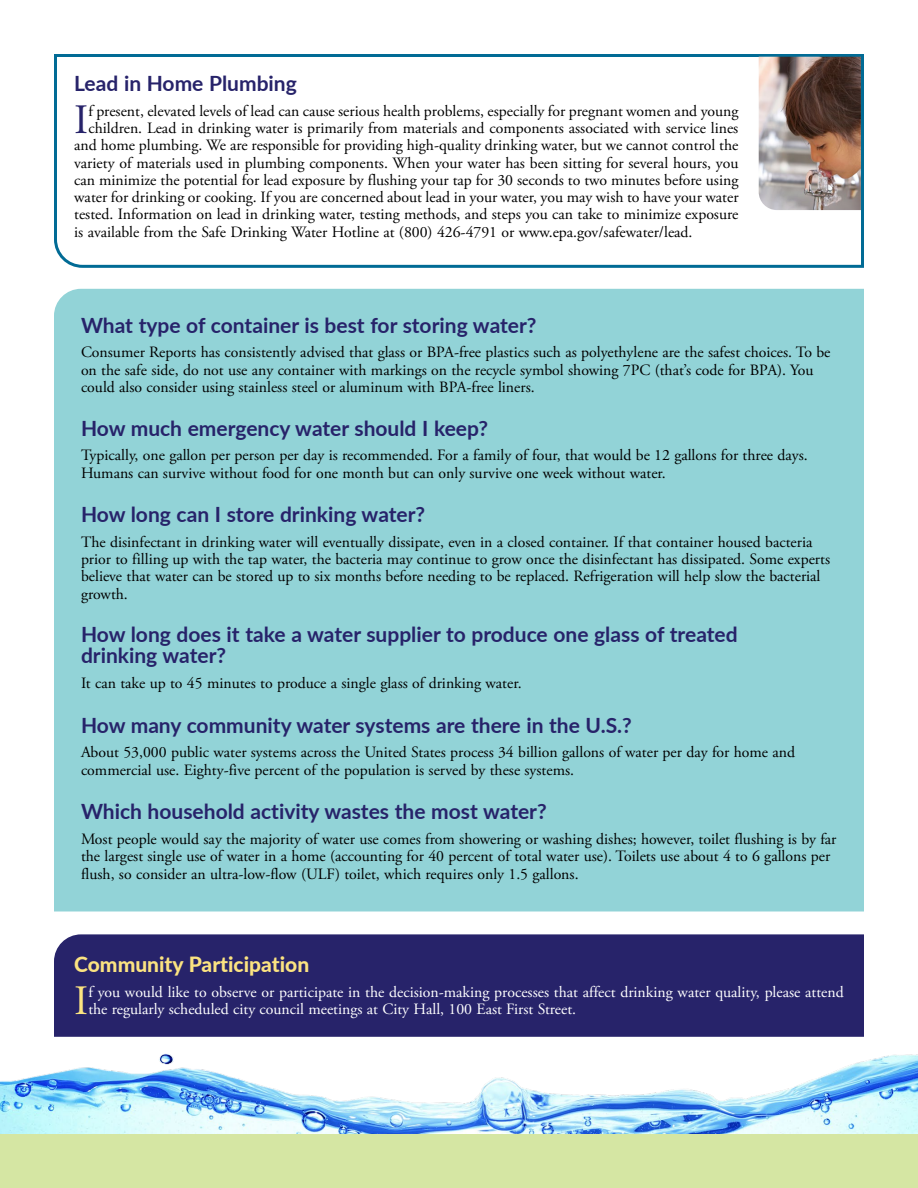
<style>
.page{position:relative;width:918px;height:1188px;background:#fff}
.page>*{position:absolute;margin:0;border:0;box-sizing:border-box;transform-origin:0 0}
.First_Paragraph_23_W{font:41.7px "Adobe Garamond Pro";color:#fbe381}
.First_Paragraph_23{font:41.7px "Adobe Garamond Pro";color:#27236a}
.Article_Head_23_Blue{font:700 21px/21px "Lato";color:#27236a}
.Article_Head_23_Gold{font:800 21px "Lato";color:#fbe381}
.Paragraphs_23{font:15.75px/17.2px "Adobe Garamond Pro";color:#000}
.First_Paragraph_23-2{font:15.75px "Adobe Garamond Pro";color:#000}
.First_Paragraph_23_W-2{font:15.75px/17.2px "Adobe Garamond Pro";color:#fff}
</style>
<div class="page">
<img style="left:0;top:1054px;width:918px;height:80px">
<div style="left:0;top:1134px;width:918px;height:54px;background:#d5e6a3"></div>
<div style="left:54px;top:934px;width:810px;height:103px;background:#27236a"></div>
<svg style="left:54px;top:54px;width:810px;height:214px"></svg>
<img style="left:759px;top:57px;width:102px;height:153px">
<div style="left:54px;top:289px;width:810px;height:622px;background:#92d3d7"></div>
<p class="Article_Head_23_Blue" style="left:74px;top:72px;width:224px">Lead in Home Plumbing</p>
<p class="First_Paragraph_23" style="left:74px;top:95px;width:16px">I</p>
<p class="First_Paragraph_23-2" style="left:88px;top:101px;width:652px">f present, elevated levels of lead can cause serious health problems, especially for pregnant women and young</p>
<p class="First_Paragraph_23-2" style="left:88px;top:119px;width:652px">children. Lead in drinking water is primarily from materials and components associated with service lines</p>
<p class="First_Paragraph_23-2" style="left:74px;top:136px;width:666px">and home plumbing. We are responsible for providing high-quality drinking water, but we cannot control the</p>
<p class="First_Paragraph_23-2" style="left:74px;top:153px;width:666px">variety of materials used in plumbing components. When your water has been sitting for several hours, you</p>
<p class="First_Paragraph_23-2" style="left:74px;top:170px;width:666px">can minimize the potential for lead exposure by flushing your tap for 30 seconds to two minutes before using</p>
<p class="First_Paragraph_23-2" style="left:74px;top:188px;width:666px">water for drinking or cooking. If you are concerned about lead in your water, you may wish to have your water</p>
<p class="First_Paragraph_23-2" style="left:74px;top:205px;width:666px">tested. Information on lead in drinking water, testing methods, and steps you can take to minimize exposure</p>
<p class="First_Paragraph_23-2" style="left:74px;top:222px;width:620px">is available from the Safe Drinking Water Hotline at (800) 426-4791 or www.epa.gov/safewater/lead.</p>
<p class="Article_Head_23_Blue" style="left:81px;top:314px;width:457px">What type of container is best for storing water?</p>
<p class="Paragraphs_23" style="left:81px;top:344px;width:751px">Consumer Reports has consistently advised that glass or BPA-free plastics such as polyethylene are the safest choices. To be on the safe side, do not use any container with markings on the recycle symbol showing 7PC (that’s code for BPA). You could also consider using stainless steel or aluminum with BPA-free liners.</p>
<p class="Article_Head_23_Blue" style="left:81px;top:416px;width:409px">How much emergency water should I keep?</p>
<p class="Paragraphs_23" style="left:81px;top:447px;width:728px">Typically, one gallon per person per day is recommended. For a family of four, that would be 12 gallons for three days.<br>Humans can survive without food for one month but can only survive one week without water.</p>
<p class="Article_Head_23_Blue" style="left:81px;top:503px;width:346px">How long can I store drinking water?</p>
<p class="Paragraphs_23" style="left:81px;top:534px;width:751px">The disinfectant in drinking water will eventually dissipate, even in a closed container. If that container housed bacteria prior to filling up with the tap water, the bacteria may continue to grow once the disinfectant has dissipated. Some experts believe that water can be stored up to six months before needing to be replaced. Refrigeration will help slow the bacterial growth.</p>
<p class="Article_Head_23_Blue" style="left:81px;top:623px;width:658px">How long does it take a water supplier to produce one glass of treated drinking water?</p>
<p class="Paragraphs_23" style="left:81px;top:675px;width:442px">It can take up to 45 minutes to produce a single glass of drinking water.</p>
<p class="Article_Head_23_Blue" style="left:81px;top:714px;width:552px">How many community water systems are there in the U.S.?</p>
<p class="Paragraphs_23" style="left:81px;top:744px;width:716px">About 53,000 public water systems across the United States process 34 billion gallons of water per day for home and commercial use. Eighty-five percent of the population is served by these systems.</p>
<p class="Article_Head_23_Blue" style="left:81px;top:800px;width:467px">Which household activity wastes the most water?</p>
<p class="Paragraphs_23" style="left:81px;top:831px;width:757px">Most people would say the majority of water use comes from showering or washing dishes; however, toilet flushing is by far the largest single use of water in a home (accounting for 40 percent of total water use). Toilets use about 4 to 6 gallons per flush, so consider an ultra-low-flow (ULF) toilet, which requires only 1.5 gallons.</p>
<p class="Article_Head_23_Gold" style="left:74px;top:949px;width:237px">Community Participation</p>
<p class="First_Paragraph_23_W" style="left:74px;top:976px;width:16px">I</p>
<p class="First_Paragraph_23_W-2" style="left:88px;top:984px;width:757px">f you would like to observe or participate in the decision-making processes that affect drinking water quality, please attend the regularly scheduled city council meetings at City Hall, 100 East First Street.</p>
</div>
